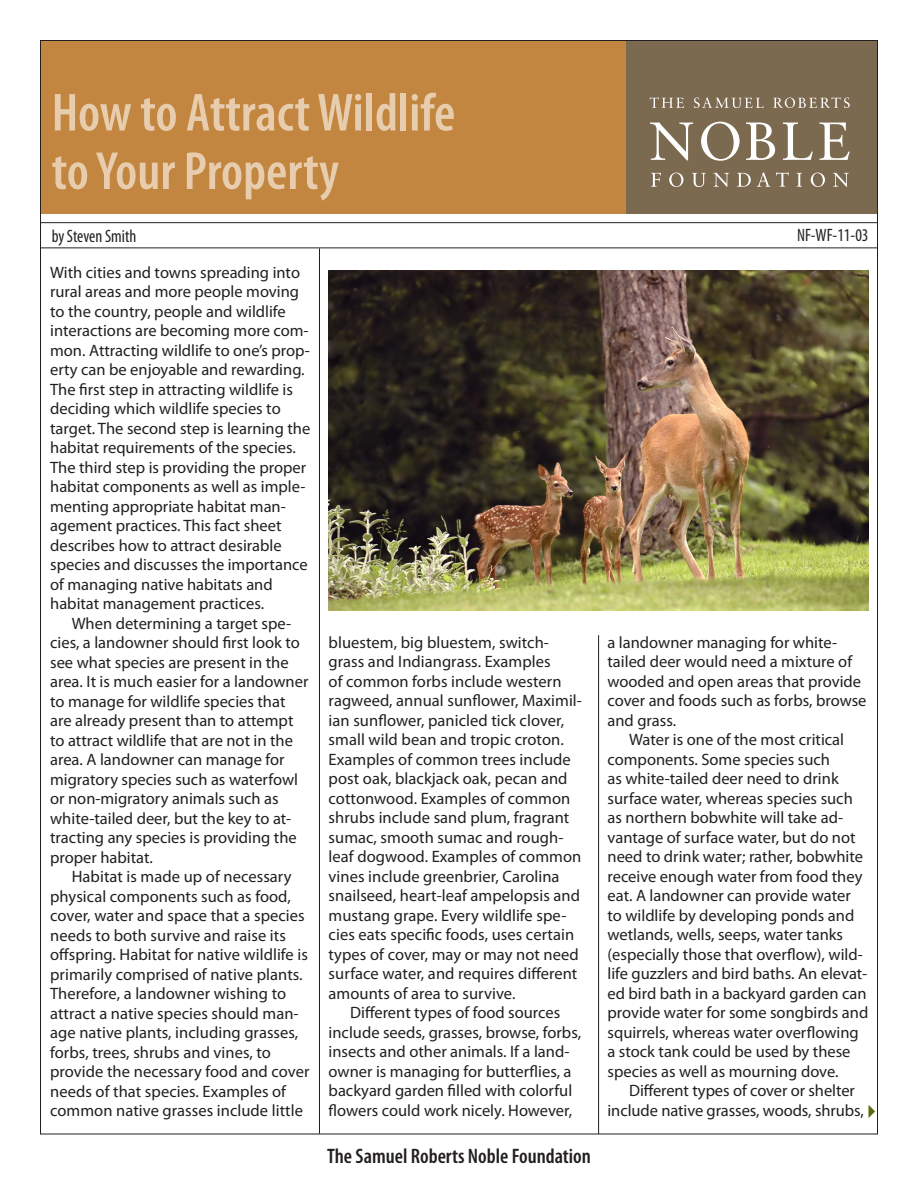
<style>
.page{position:relative;width:918px;height:1188px;background:#fff}
.page>*{position:absolute;margin:0;border:0;box-sizing:border-box;transform-origin:0 0}
.t1{font:600 condensed 54px/58.5px "Myriad Pro";color:#e7ccae}
.t2{font:600 condensed 21px "Myriad Pro";color:#231f20}
.t3{font:condensed 18px "Myriad Pro";color:#231f20;scale:.95 1}
.t4{font:16.5px/19.5px "Myriad Pro";color:#231f20}
</style>
<div class="page">
<div style="left:625px;top:40px;width:252px;height:174px;background:#7b6950"></div>
<div style="left:41px;top:40px;width:585px;height:174px;background:#c28640"></div>
<hr style="left:40px;top:248px;width:838px;height:1px;background:#231f20">
<hr style="left:40px;top:222px;width:838px;height:1px;background:#231f20">
<svg style="left:650px;top:122px;width:43px;height:38px"></svg>
<svg style="left:701px;top:122px;width:39px;height:39px"></svg>
<svg style="left:746px;top:122px;width:29px;height:38px"></svg>
<svg style="left:783px;top:122px;width:30px;height:38px"></svg>
<svg style="left:820px;top:122px;width:30px;height:38px"></svg>
<svg style="left:650px;top:97px;width:34px;height:11px"></svg>
<svg style="left:694px;top:97px;width:70px;height:11px"></svg>
<svg style="left:773px;top:97px;width:77px;height:11px"></svg>
<svg style="left:651px;top:173px;width:10px;height:14px"></svg>
<svg style="left:669px;top:173px;width:14px;height:14px"></svg>
<svg style="left:692px;top:173px;width:14px;height:14px"></svg>
<svg style="left:713px;top:173px;width:16px;height:14px"></svg>
<svg style="left:737px;top:173px;width:14px;height:14px"></svg>
<svg style="left:757px;top:172px;width:13px;height:15px"></svg>
<svg style="left:776px;top:172px;width:13px;height:15px"></svg>
<svg style="left:797px;top:173px;width:5px;height:14px"></svg>
<svg style="left:811px;top:173px;width:14px;height:14px"></svg>
<svg style="left:833px;top:173px;width:16px;height:14px"></svg>
<hr style="left:598px;top:635px;width:1px;height:499px;background:#231f20">
<hr style="left:319px;top:248px;width:1px;height:886px;background:#231f20">
<img style="left:329px;top:270px;width:540px;height:340px">
<h1 class="t1" style="left:52px;top:82px;width:405px">How to Attract Wildlife to Your Property</h1>
<p class="t3" style="left:52px;top:225px;width:91px">by Steven Smith</p>
<p class="t3" style="left:797px;top:224px;width:77px">NF-WF-11-03</p>
<p class="t4" style="left:50px;top:262px;width:262px">With cities and towns spreading into rural areas and more people moving to the country, people and wildlife interactions are becoming more com&shy;mon. Attracting wildlife to one’s prop&shy;erty can be enjoyable and rewarding.<br>The first step in attracting wildlife is deciding which wildlife species to target. The second step is learning the habitat requirements of the species.<br>The third step is providing the proper habitat components as well as imple&shy;menting appropriate habitat man&shy;agement practices. This fact sheet describes how to attract desirable species and discusses the importance of managing native habitats and habitat management practices.</p>
<p class="t4" style="left:50px;top:613px;width:260px;text-indent:22px">When determining a target spe&shy;cies, a landowner should first look to see what species are present in the area. It is much easier for a landowner to manage for wildlife species that are already present than to attempt to attract wildlife that are not in the area. A landowner can manage for migratory species such as waterfowl or non-migratory animals such as white-tailed deer, but the key to at&shy;tracting any species is providing the proper habitat.</p>
<p class="t4" style="left:50px;top:867px;width:261px;text-indent:22px">Habitat is made up of necessary physical components such as food, cover, water and space that a species needs to both survive and raise its offspring. Habitat for native wildlife is primarily comprised of native plants.<br>Therefore, a landowner wishing to attract a native species should man&shy;age native plants, including grasses, forbs, trees, shrubs and vines, to provide the necessary food and cover needs of that species. Examples of common native grasses include little</p>
<p class="t4" style="left:329px;top:632px;width:255px">bluestem, big bluestem, switch&shy;grass and Indiangrass. Examples<br>of common forbs include western ragweed, annual sunflower, Maximil&shy;ian sunflower, panicled tick clover, small wild bean and tropic croton.<br>Examples of common trees include post oak, blackjack oak, pecan and cottonwood. Examples of common shrubs include sand plum, fragrant sumac, smooth sumac and rough&shy;leaf dogwood. Examples of common vines include greenbrier, Carolina snailseed, heart-leaf ampelopsis and mustang grape. Every wildlife spe&shy;cies eats specific foods, uses certain types of cover, may or may not need surface water, and requires different amounts of area to survive.</p>
<p class="t4" style="left:329px;top:1003px;width:254px;text-indent:22px">Different types of food sources include seeds, grasses, browse, forbs, insects and other animals. If a land&shy;owner is managing for butterflies, a backyard garden filled with colorful flowers could work nicely. However,</p>
<p class="t2" style="left:327px;top:1143px;width:265px">The Samuel Roberts Noble Foundation</p>
<p class="t4" style="left:608px;top:632px;width:260px">a landowner managing for white&shy;tailed deer would need a mixture of wooded and open areas that provide cover and foods such as forbs, browse and grass.</p>
<p class="t4" style="left:608px;top:730px;width:262px;text-indent:22px">Water is one of the most critical components. Some species such<br>as white-tailed deer need to drink surface water, whereas species such as northern bobwhite will take ad&shy;vantage of surface water, but do not need to drink water; rather, bobwhite receive enough water from food they eat. A landowner can provide water to wildlife by developing ponds and wetlands, wells, seeps, water tanks (especially those that overflow), wild&shy;life guzzlers and bird baths. An elevat&shy;ed bird bath in a backyard garden can provide water for some songbirds and squirrels, whereas water overflowing a stock tank could be used by these species as well as mourning dove.</p>
<p class="t4" style="left:608px;top:1081px;width:258px;text-indent:22px">Different types of cover or shelter include native grasses, woods, shrubs,</p>
</div>
